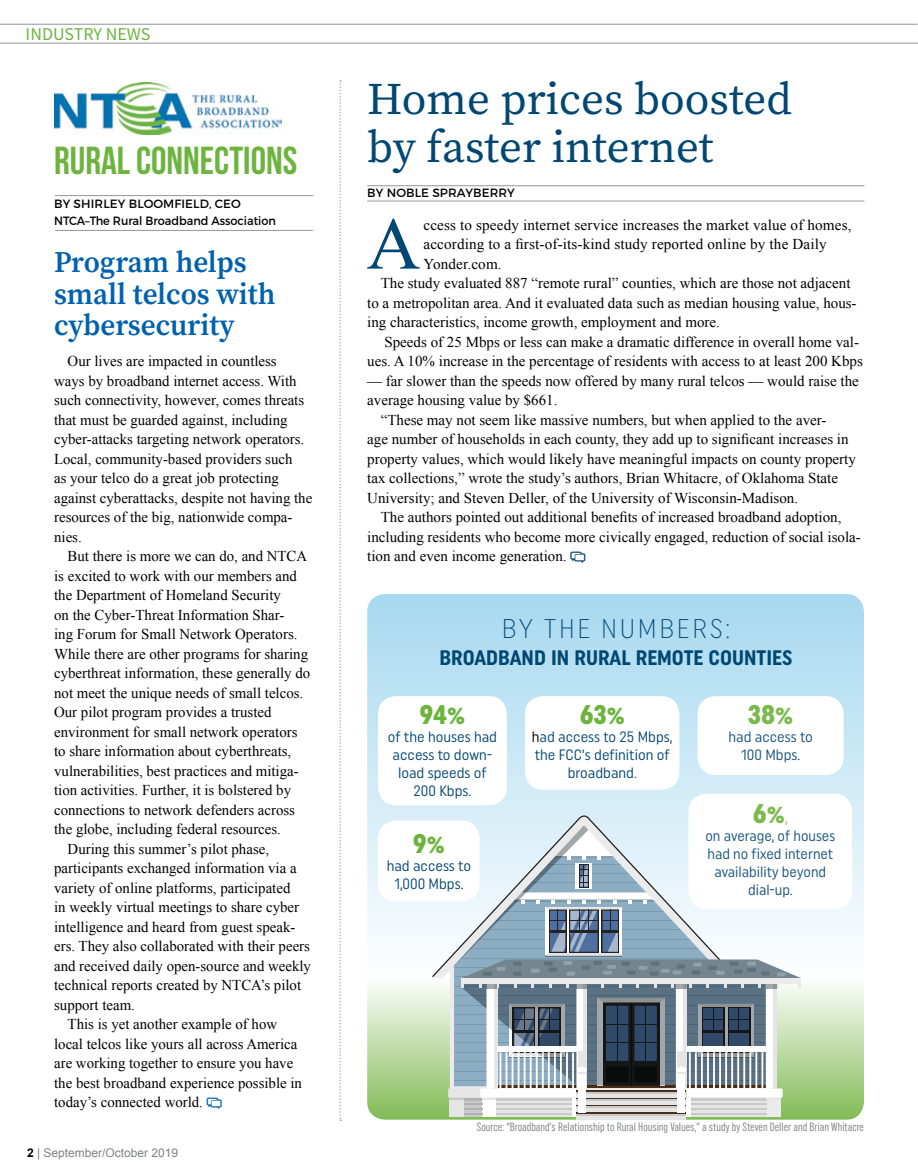
<style>
.page{position:relative;width:918px;height:1175px;background:#fff}
.page>*{position:absolute;margin:0;border:0;box-sizing:border-box;transform-origin:0 0}
.t1{font:73.95px "Times New Roman";color:#004773}
.t2{font:45px/48px "Source Serif Pro";color:#004773}
.t3{font:39px "Bebas Neue";color:#6db43f}
.t4{font:600 30px/31.5px "Source Serif Pro";color:#0061af}
.t5{font:300 27px "Uniform Condensed";letter-spacing:.1em;color:#004773}
.t6{font:900 27px "Uniform Condensed";color:#6db43f}
.t7{font:900 27px "Uniform Condensed";color:#7bb94d}
.t8{font:700 21px "Uniform Condensed";color:#004773}
.t9{font:18px "Source Sans Pro";color:#6db43f}
.t10{font:15px/19.5px "Times New Roman";color:#000}
.t11{font:15px/18px "Uniform Condensed";color:#004773;text-align:center}
.t12{font:15px/18px "Uniform Condensed";color:#15527c;text-align:center}
.t13{font:extra-condensed 12px "Uniform";color:#808285}
.t14{font:12px/16.5px "Montserrat";color:#000}
.t15{font:12px "Arial";color:#808285}
.s1{font-weight:700;color:#000}
.s2{color:#000}
.s3{color:#15527c}
.s4{font-weight:400;font-size:15px}
</style>
<div class="page">
<hr style="left:0;top:24px;width:918px;height:1px;background:#939598">
<hr style="left:0;top:43px;width:918px;height:1px;background:#939598">
<svg style="left:339px;top:80px;width:2px;height:1041px"></svg>
<img style="left:54px;top:82px;width:227px;height:52px">
<hr style="left:55px;top:195px;width:258px;height:1px;background:#939598">
<hr style="left:55px;top:230px;width:258px;height:1px;background:#939598">
<hr style="left:367px;top:201px;width:497px;height:1px;background:#939598">
<hr style="left:367px;top:185px;width:497px;height:1px;background:#939598">
<svg style="left:367px;top:594px;width:497px;height:345px;background:#bee2f3"></svg>
<svg style="left:367px;top:985px;width:497px;height:134px;background:#bcdaa4"></svg>
<div style="left:464px;top:1097px;width:19px;height:19px;background:#b2b2b2"></div>
<div style="left:482px;top:1097px;width:14px;height:19px;background:#fff"></div>
<div style="left:450px;top:1097px;width:14px;height:19px;background:#e5e5e5"></div>
<div style="left:767px;top:1097px;width:14px;height:19px;background:#ebebeb"></div>
<hr style="left:572px;top:1097px;width:4px;height:19px;background:#fff">
<div style="left:686px;top:1097px;width:5px;height:19px;background:#fff"></div>
<svg style="left:576px;top:1115px;width:110px;height:4px"></svg>
<svg style="left:432px;top:815px;width:256px;height:162px"></svg>
<div style="left:496px;top:1097px;width:76px;height:19px;background:#c9c9c9"></div>
<div style="left:691px;top:1097px;width:76px;height:19px;background:#c9c9c9"></div>
<hr style="left:576px;top:1114px;width:110px;height:1px;background:#c9c9c9">
<svg style="left:448px;top:819px;width:353px;height:295px"></svg>
<div style="left:686px;top:1046px;width:80px;height:5px;background:#fff"></div>
<div style="left:378px;top:696px;width:129px;height:109px;background:#fff;border-radius:18px"></div>
<div style="left:525px;top:696px;width:154px;height:93px;background:#fff;border-radius:18px"></div>
<div style="left:698px;top:696px;width:146px;height:79px;background:#fff;border-radius:18px"></div>
<div style="left:688px;top:793px;width:164px;height:116px;background:#fff;border-radius:18px"></div>
<div style="left:378px;top:820px;width:102px;height:81px;background:#fff;border-radius:18px"></div>
<p class="t9" style="left:26px;top:23px;width:126px">INDUSTRY NEWS</p>
<h3 class="t3" style="left:54px;top:139px;width:245px">RURAL CONNECTIONS</h3>
<p class="t14" style="left:54px;top:196px;width:223px">BY SHIRLEY BLOOMFIELD, CEO<br>NTCA–The Rural Broadband Association</p>
<h3 class="t4" style="left:54px;top:246px;width:223px">Program helps small telcos with cybersecurity</h3>
<p class="t10" style="left:54px;top:351px;width:260px;text-indent:14px">Our lives are impacted in countless<br>ways by broadband internet access. With such connectivity, however, comes threats that must be guarded against, including cyber-attacks targeting network operators.<br>Local, community-based providers such<br>as your telco do a great job protecting against cyberattacks, despite not having the resources of the big, nationwide compa&shy;nies.</p>
<p class="t10" style="left:68px;top:546px;width:241px">But there is more we can do, and NTCA</p>
<p class="t10" style="left:54px;top:566px;width:244px">is excited to work with our members and</p>
<p class="t10" style="left:54px;top:585px;width:228px">the Department of Homeland Security</p>
<p class="t10" style="left:54px;top:605px;width:232px">on the Cyber-Threat Information Shar-</p>
<p class="t10" style="left:54px;top:624px;width:245px">ing Forum for Small Network Operators.</p>
<p class="t10" style="left:54px;top:644px;width:256px">While there are other programs for sharing</p>
<p class="t10" style="left:54px;top:663px;width:258px">cyberthreat information, these generally do</p>
<p class="t10" style="left:54px;top:683px;width:251px">not meet the unique needs of small telcos.</p>
<p class="t10" style="left:54px;top:702px;width:219px">Our pilot program provides a trusted</p>
<p class="t10" style="left:54px;top:722px;width:245px">environment for small network operators</p>
<p class="t10" style="left:54px;top:741px;width:239px">to share information about cyberthreats,</p>
<p class="t10" style="left:54px;top:761px;width:246px">vulnerabilities, best practices and mitiga-</p>
<p class="t10" style="left:54px;top:780px;width:239px">tion activities. Further, it is bolstered by</p>
<p class="t10" style="left:54px;top:800px;width:242px">connections to network defenders across</p>
<p class="t10" style="left:54px;top:819px;width:228px">the globe, including federal resources.</p>
<p class="t10" style="left:68px;top:839px;width:203px">During this summer’s pilot phase,</p>
<p class="t10" style="left:54px;top:858px;width:244px">participants exchanged information via a</p>
<p class="t10" style="left:54px;top:878px;width:238px">variety of online platforms, participated</p>
<p class="t10" style="left:54px;top:897px;width:246px">in weekly virtual meetings to share cyber</p>
<p class="t10" style="left:54px;top:917px;width:243px">intelligence and heard from guest speak-</p>
<p class="t10" style="left:54px;top:936px;width:257px">ers. They also collaborated with their peers</p>
<p class="t10" style="left:54px;top:956px;width:258px">and received daily open-source and weekly</p>
<p class="t10" style="left:54px;top:975px;width:249px">technical reports created by NTCA’s pilot</p>
<p class="t10" style="left:54px;top:995px;width:82px">support team.</p>
<p class="t10" style="left:68px;top:1014px;width:211px">This is yet another example of how</p>
<p class="t10" style="left:54px;top:1034px;width:245px">local telcos like yours all across America</p>
<p class="t10" style="left:54px;top:1053px;width:241px">are working together to ensure you have</p>
<p class="t10" style="left:54px;top:1073px;width:249px">the best broadband experience possible in</p>
<p class="t10" style="left:54px;top:1092px;width:150px">today’s connected world.</p>
<p class="t15" style="left:27px;top:1144px;width:153px"><span class="s1">2</span> | September/October 2019</p>
<h2 class="t2" style="left:367px;top:75px;width:426px">Home prices boosted by faster internet</h2>
<p class="t14" style="left:367px;top:185px;width:149px">BY NOBLE SPRAYBERRY</p>
<h1 class="t1" style="left:367px;top:194px;width:55px">A</h1>
<p class="t10" style="left:424px;top:214px;width:430px">ccess to speedy internet service increases the market value of homes,</p>
<p class="t10" style="left:424px;top:234px;width:405px">according to a first-of-its-kind study reported online by the Daily</p>
<p class="t10" style="left:424px;top:253px;width:80px">Yonder.com.</p>
<p class="t10" style="left:381px;top:273px;width:471px">The study evaluated 887 “remote rural” counties, which are those not adjacent</p>
<p class="t10" style="left:367px;top:292px;width:491px">to a metropolitan area. And it evaluated data such as median housing value, hous-</p>
<p class="t10" style="left:367px;top:312px;width:354px">ing characteristics, income growth, employment and more.</p>
<p class="t10" style="left:384px;top:331px;width:476px">Speeds of 25 Mbps or less can make a dramatic difference in overall home val-</p>
<p class="t10" style="left:367px;top:351px;width:497px">ues. A 10% increase in the percentage of residents with access to at least 200 Kbps</p>
<p class="t10" style="left:367px;top:370px;width:493px">— far slower than the speeds now offered by many rural telcos — would raise the</p>
<p class="t10" style="left:367px;top:390px;width:192px">average housing value by $661.</p>
<p class="t10" style="left:381px;top:409px;width:447px">“These may not seem like massive numbers, but when applied to the aver-</p>
<p class="t10" style="left:367px;top:429px;width:483px">age number of households in each county, they add up to significant increases in</p>
<p class="t10" style="left:367px;top:448px;width:490px">property values, which would likely have meaningful impacts on county property</p>
<p class="t10" style="left:367px;top:468px;width:472px">tax collections,” wrote the study’s authors, Brian Whitacre, of Oklahoma State</p>
<p class="t10" style="left:367px;top:487px;width:432px">University; and Steven Deller, of the University of Wisconsin-Madison.</p>
<p class="t10" style="left:381px;top:507px;width:462px">The authors pointed out additional benefits of increased broadband adoption,</p>
<p class="t10" style="left:367px;top:526px;width:495px">including residents who become more civically engaged, reduction of social isola-</p>
<p class="t10" style="left:367px;top:546px;width:201px">tion and even income generation.</p>
<h3 class="t5" style="left:502px;top:612px;width:229px">BY THE NUMBERS:</h3>
<h3 class="t8" style="left:439px;top:645px;width:354px">BROADBAND IN RURAL REMOTE COUNTIES</h3>
<h3 class="t6" style="left:420px;top:698px;width:47px">94%</h3>
<p class="t11" style="left:388px;top:727px;width:111px">of the houses had access to down&shy;load speeds of<br>200 Kbps.</p>
<h3 class="t6" style="left:580px;top:698px;width:47px">63%</h3>
<p class="t11" style="left:532px;top:727px;width:142px"><span class="s2">h</span>ad access to 25 Mbps, the FCC’s definition of broadband<span class="s3">.</span></p>
<h3 class="t7" style="left:748px;top:698px;width:47px">38%</h3>
<p class="t12" style="left:728px;top:727px;width:86px">had access to<br>100 Mbps.</p>
<h3 class="t6" style="left:413px;top:827px;width:34px">9%</h3>
<p class="t11" style="left:387px;top:856px;width:86px">had access to<br>1,000 Mbps.</p>
<h3 class="t7" style="left:753px;top:797px;width:36px">6%<span class="s4">,</span></h3>
<p class="t12" style="left:705px;top:826px;width:131px">on average, of houses had no fixed internet availability beyond dial-up.</p>
<p class="t13" style="left:477px;top:1120px;width:389px">Source: “Broadband’s Relationship to Rural Housing Values,” a study by Steven Deller and Brian Whitacre</p>
</div>
